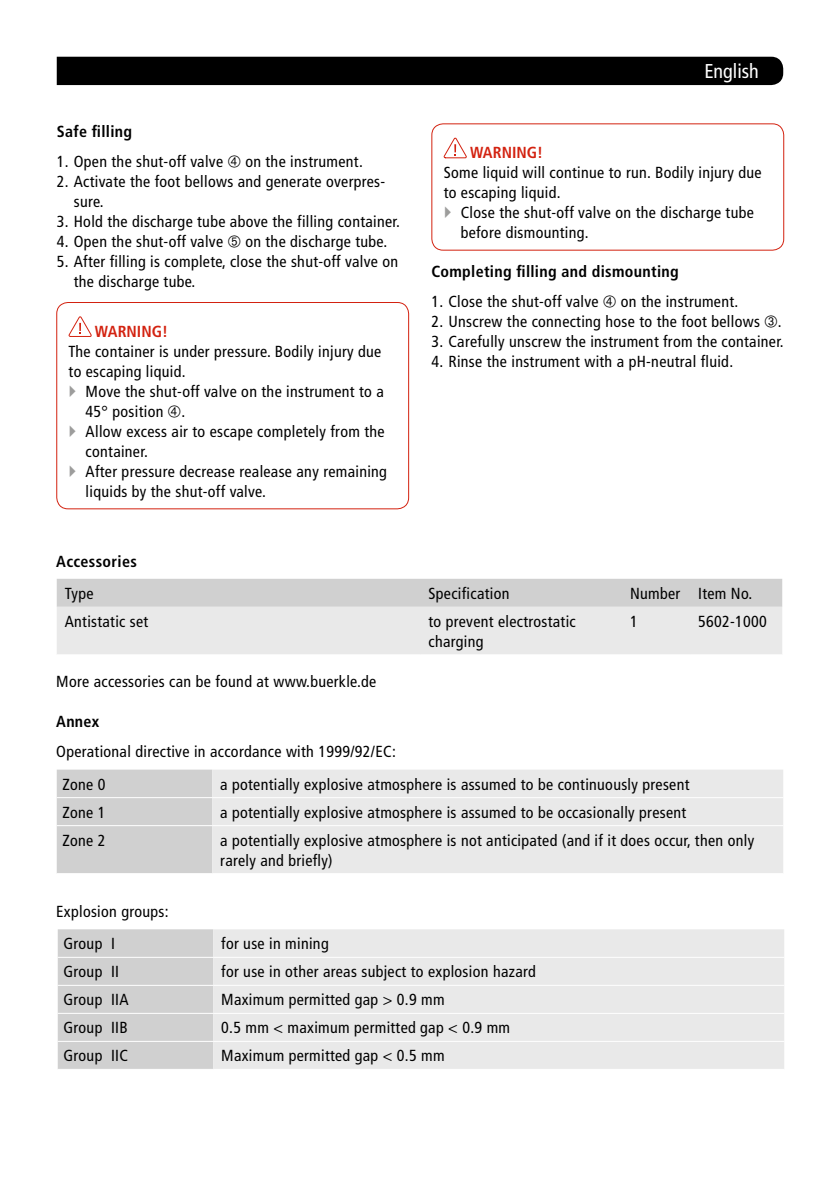
<style>
.page{position:relative;width:840px;height:1191px;background:#fff}
.page>*{position:absolute;margin:0;border:0;box-sizing:border-box;transform-origin:0 0}
.t1{font:condensed 20px "Frutiger";color:#fff}
.t2{font:condensed 16px/20px "Frutiger";letter-spacing:.02em;color:#000}
.t3{font:700 condensed 16px "Frutiger";letter-spacing:.02em;color:#000}
.t4{font:700 condensed 16px "Frutiger";color:#d32210}
</style>
<div class="page">
<div style="left:57px;top:57px;width:725px;height:28px;background:#000"></div>
<svg style="left:69px;top:316px;width:23px;height:21px"></svg>
<div style="left:56px;top:302px;width:353px;height:207px;border:1px solid #d32210;border-radius:11px"></div>
<svg style="left:443px;top:138px;width:23px;height:20px"></svg>
<div style="left:431px;top:123px;width:352px;height:128px;border:1px solid #d32210;border-radius:11px"></div>
<svg style="left:57px;top:579px;width:724px;height:75px;background:#dfdfdf"></svg>
<div style="left:57px;top:769px;width:155px;height:104px;background:#d0d0d0"></div>
<div style="left:212px;top:770px;width:570px;height:103px;background:#e9e9e9"></div>
<hr style="left:57px;top:797px;width:155px;height:1px;background:#fff">
<hr style="left:212px;top:797px;width:570px;height:1px;background:#fff">
<hr style="left:57px;top:825px;width:155px;height:1px;background:#fff">
<hr style="left:212px;top:825px;width:570px;height:1px;background:#fff">
<div style="left:58px;top:929px;width:155px;height:139px;background:#d0d0d0"></div>
<div style="left:213px;top:929px;width:570px;height:139px;background:#e9e9e9"></div>
<hr style="left:58px;top:956px;width:155px;height:1px;background:#fff">
<hr style="left:213px;top:956px;width:570px;height:1px;background:#fff">
<hr style="left:58px;top:984px;width:155px;height:1px;background:#fff">
<hr style="left:213px;top:984px;width:570px;height:1px;background:#fff">
<hr style="left:58px;top:1012px;width:155px;height:1px;background:#fff">
<hr style="left:213px;top:1012px;width:570px;height:1px;background:#fff">
<hr style="left:58px;top:1040px;width:155px;height:1px;background:#fff">
<hr style="left:213px;top:1040px;width:570px;height:1px;background:#fff">
<p class="t1" style="left:704px;top:60px;width:56px">English</p>
<p class="t3" style="left:57px;top:122px;width:77px">Safe filling</p>
<p class="t2" style="left:57px;top:151px;width:168px">1. Open the shut-off valve</p>
<p class="t2" style="left:245px;top:151px;width:119px">on the instrument.</p>
<p class="t2" style="left:74px;top:171px;width:313px;text-indent:-17px">2. Activate the foot bellows and generate overpres&shy;sure.</p>
<p class="t2" style="left:57px;top:211px;width:344px">3. Hold the discharge tube above the filling container.</p>
<p class="t2" style="left:57px;top:231px;width:168px">4. Open the shut-off valve</p>
<p class="t2" style="left:245px;top:231px;width:143px">on the discharge tube.</p>
<p class="t2" style="left:74px;top:251px;width:326px;text-indent:-17px">5. After filling is complete, close the shut-off valve on the discharge tube.</p>
<p class="t3" style="left:431px;top:262px;width:249px">Completing filling and dismounting</p>
<p class="t2" style="left:431px;top:291px;width:169px">1. Close the shut-off valve</p>
<p class="t2" style="left:620px;top:291px;width:119px">on the instrument.</p>
<p class="t2" style="left:431px;top:311px;width:352px">2. Unscrew the connecting hose to the foot bellows .</p>
<p class="t2" style="left:431px;top:331px;width:354px">3. Carefully unscrew the instrument from the container.</p>
<p class="t2" style="left:431px;top:351px;width:303px">4. Rinse the instrument with a pH-neutral fluid.</p>
<p class="t4" style="left:470px;top:143px;width:75px">WARNING!</p>
<p class="t2" style="left:443px;top:163px;width:319px">Some liquid will continue to run. Bodily injury due to escaping liquid.</p>
<p class="t2" style="left:460px;top:203px;width:294px">Close the shut-off valve on the discharge tube before dismounting.</p>
<p class="t4" style="left:95px;top:322px;width:75px">WARNING!</p>
<p class="t2" style="left:69px;top:341px;width:314px">The container is under pressure. Bodily injury due to escaping liquid.</p>
<p class="t2" style="left:86px;top:381px;width:303px">Move the shut-off valve on the instrument to a<br>45° position .<br>Allow excess air to escape completely from the container.<br>After pressure decrease realease any remaining liquids by the shut-off valve.</p>
<p class="t3" style="left:56px;top:552px;width:82px">Accessories</p>
<p class="t2" style="left:65px;top:583px;width:30px">Type</p>
<p class="t2" style="left:428px;top:583px;width:82px">Specification</p>
<p class="t2" style="left:629px;top:583px;width:124px">Number Item No.</p>
<p class="t2" style="left:65px;top:611px;width:85px">Antistatic set</p>
<p class="t2" style="left:428px;top:611px;width:149px">to prevent electrostatic charging</p>
<p class="t2" style="left:629px;top:611px;width:9px">1</p>
<p class="t2" style="left:697px;top:611px;width:70px">5602-1000</p>
<p class="t2" style="left:56px;top:671px;width:321px">More accessories can be found at www.buerkle.de</p>
<p class="t3" style="left:56px;top:712px;width:45px">Annex</p>
<p class="t2" style="left:56px;top:741px;width:341px">Operational directive in accordance with 1999/92/EC:</p>
<p class="t2" style="left:62px;top:774px;width:45px">Zone 0</p>
<p class="t2" style="left:220px;top:774px;width:470px">a potentially explosive atmosphere is assumed to be continuously present</p>
<p class="t2" style="left:62px;top:802px;width:45px">Zone 1</p>
<p class="t2" style="left:220px;top:802px;width:467px">a potentially explosive atmosphere is assumed to be occasionally present</p>
<p class="t2" style="left:62px;top:830px;width:45px">Zone 2</p>
<p class="t2" style="left:220px;top:830px;width:535px">a potentially explosive atmosphere is not anticipated (and if it does occur, then only rarely and briefly)</p>
<p class="t2" style="left:56px;top:901px;width:114px">Explosion groups:</p>
<p class="t2" style="left:63px;top:934px;width:53px">Group I</p>
<p class="t2" style="left:221px;top:934px;width:109px">for use in mining</p>
<p class="t2" style="left:63px;top:962px;width:57px">Group II</p>
<p class="t2" style="left:221px;top:962px;width:316px">for use in other areas subject to explosion hazard</p>
<p class="t2" style="left:63px;top:990px;width:67px">Group IIA</p>
<p class="t2" style="left:221px;top:990px;width:225px">Maximum permitted gap &gt; 0.9 mm</p>
<p class="t2" style="left:63px;top:1018px;width:66px">Group IIB</p>
<p class="t2" style="left:221px;top:1018px;width:290px">0.5 mm &lt; maximum permitted gap &lt; 0.9 mm</p>
<p class="t2" style="left:63px;top:1046px;width:66px">Group IIC</p>
<p class="t2" style="left:221px;top:1046px;width:225px">Maximum permitted gap &lt; 0.5 mm</p>
</div>
